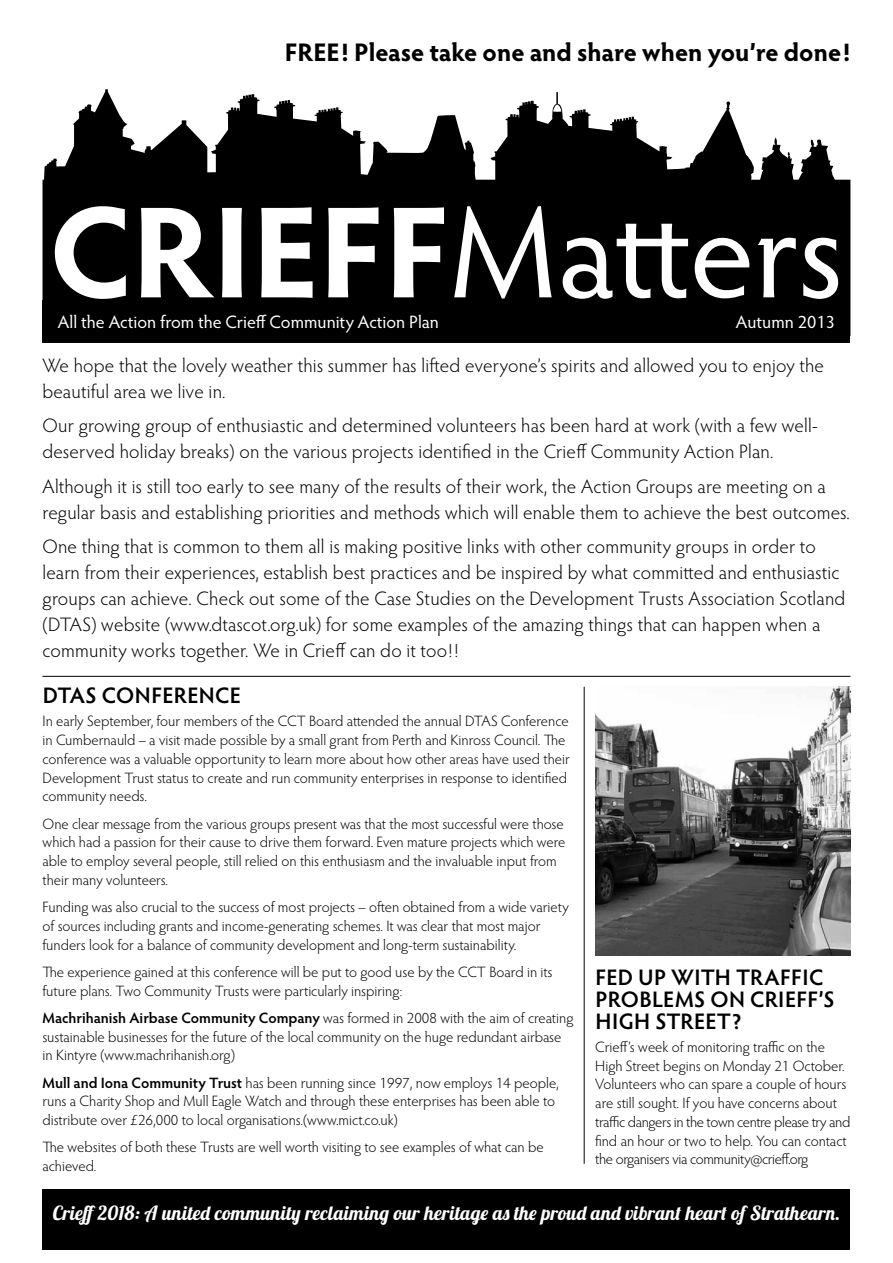
<style>
.page{position:relative;width:893px;height:1263px;background:#fff}
.page>*{position:absolute;margin:0;border:0;box-sizing:border-box;transform-origin:0 0}
.t1{font:130.5px "Hypatia Sans Pro";letter-spacing:-.01em;color:#fff}
.t2{font:700 25.5px "Hypatia Sans Pro";letter-spacing:-.005em;color:#000}
.t3{font:600 22.5px/21.8px "Hypatia Sans Pro";letter-spacing:.015em;color:#000}
.t4{font:300 19.5px/26px "Hypatia Sans Pro";letter-spacing:.01em;color:#000}
.t5{font:19.5px "Lobster 1.4";letter-spacing:.03em;color:#fff}
.t6{font:18px "Hypatia Sans Pro";color:#fff}
.t7{font:300 15px/18.8px "Hypatia Sans Pro";color:#000}
.s1{font-weight:700}
.s2{font-weight:600}
</style>
<div class="page">
<div style="left:43px;top:1189px;width:807px;height:60px;background:#000"></div>
<svg style="left:43px;top:89px;width:807px;height:211px;fill:#000"></svg>
<div style="left:43px;top:300px;width:807px;height:42px;background:#000"></div>
<hr style="left:43px;top:676px;width:807px;height:1px;background:#000">
<img style="left:595px;top:687px;width:256px;height:268px">
<hr style="left:584px;top:687px;width:1px;height:477px;background:#000">
<h2 class="t2" style="left:285px;top:34px;width:567px">FREE! Please take one and share when you’re done!</h2>
<h1 class="t1" style="left:49px;top:165px;width:796px"><span class="s1">CRIEFF</span>Matters</h1>
<p class="t6" style="left:58px;top:309px;width:383px">All the Action from the Crieff Community Action Plan</p>
<p class="t6" style="left:736px;top:309px;width:101px">Autumn 2013</p>
<h3 class="t4" style="left:43px;top:352px;width:783px">We hope that the lovely weather this summer has lifted everyone’s spirits and allowed you to enjoy the beautiful area we live in.</h3>
<h3 class="t4" style="left:43px;top:412px;width:777px">Our growing group of enthusiastic and determined volunteers has been hard at work (with a few well&shy;deserved holiday breaks) on the various projects identified in the Crieff Community Action Plan.</h3>
<h3 class="t4" style="left:43px;top:473px;width:809px">Although it is still too early to see many of the results of their work, the Action Groups are meeting on a regular basis and establishing priorities and methods which will enable them to achieve the best outcomes.</h3>
<p class="t4" style="left:43px;top:533px;width:804px">One thing that is common to them all is making positive links with other community groups in order to learn from their experiences, establish best practices and be inspired by what committed and enthusiastic groups can achieve. Check out some of the Case Studies on the Development Trusts Association Scotland (DTAS) website (www.dtascot.org.uk) for some examples of the amazing things that can happen when a community works together. We in Crieff can do it too!!</p>
<h3 class="t3" style="left:43px;top:684px;width:200px">DTAS CONFERENCE</h3>
<p class="t7" style="left:43px;top:711px;width:529px">In early September, four members of the CCT Board attended the annual DTAS Conference in Cumbernauld – a visit made possible by a small grant from Perth and Kinross Council. The conference was a valuable opportunity to learn more about how other areas have used their Development Trust status to create and run community enterprises in response to identified community needs.</p>
<p class="t7" style="left:43px;top:814px;width:524px">One clear message from the various groups present was that the most successful were those which had a passion for their cause to drive them forward. Even mature projects which were able to employ several people, still relied on this enthusiasm and the invaluable input from their many volunteers.</p>
<p class="t7" style="left:43px;top:897px;width:528px">Funding was also crucial to the success of most projects – often obtained from a wide variety of sources including grants and income-generating schemes. It was clear that most major funders look for a balance of community development and long-term sustainability.</p>
<p class="t7" style="left:43px;top:962px;width:512px">The experience gained at this conference will be put to good use by the CCT Board in its future plans. Two Community Trusts were particularly inspiring:</p>
<p class="t7" style="left:43px;top:1008px;width:532px"><span class="s2">Machrihanish Airbase Community Company</span> was formed in 2008 with the aim of creating sustainable businesses for the future of the local community on the huge redundant airbase in Kintyre (www.machrihanish.org)</p>
<p class="t7" style="left:43px;top:1073px;width:518px"><span class="s2">Mull and Iona Community Trust</span> has been running since 1997, now employs 14 people, runs a Charity Shop and Mull Eagle Watch and through these enterprises has been able to distribute over £26,000 to local organisations.(www.mict.co.uk)</p>
<p class="t7" style="left:43px;top:1137px;width:503px">The websites of both these Trusts are well worth visiting to see examples of what can be achieved.</p>
<h3 class="t3" style="left:595px;top:966px;width:241px">FED UP WITH TRAFFIC<br>PROBLEMS ON CRIEFF’S<br>HIGH STREET?</h3>
<p class="t7" style="left:595px;top:1037px;width:257px">Crieff’s week of monitoring traffic on the High Street begins on Monday 21 October.<br>Volunteers who can spare a couple of hours are still sought. If you have concerns about traffic dangers in the town centre please try and find an hour or two to help. You can contact the organisers via community@crieff.org</p>
<h3 class="t5" style="left:53px;top:1201px;width:789px">Crieff2018: A united community reclaiming our heritage as the proud and vibrant heart of Strathearn.</h3>
</div>
